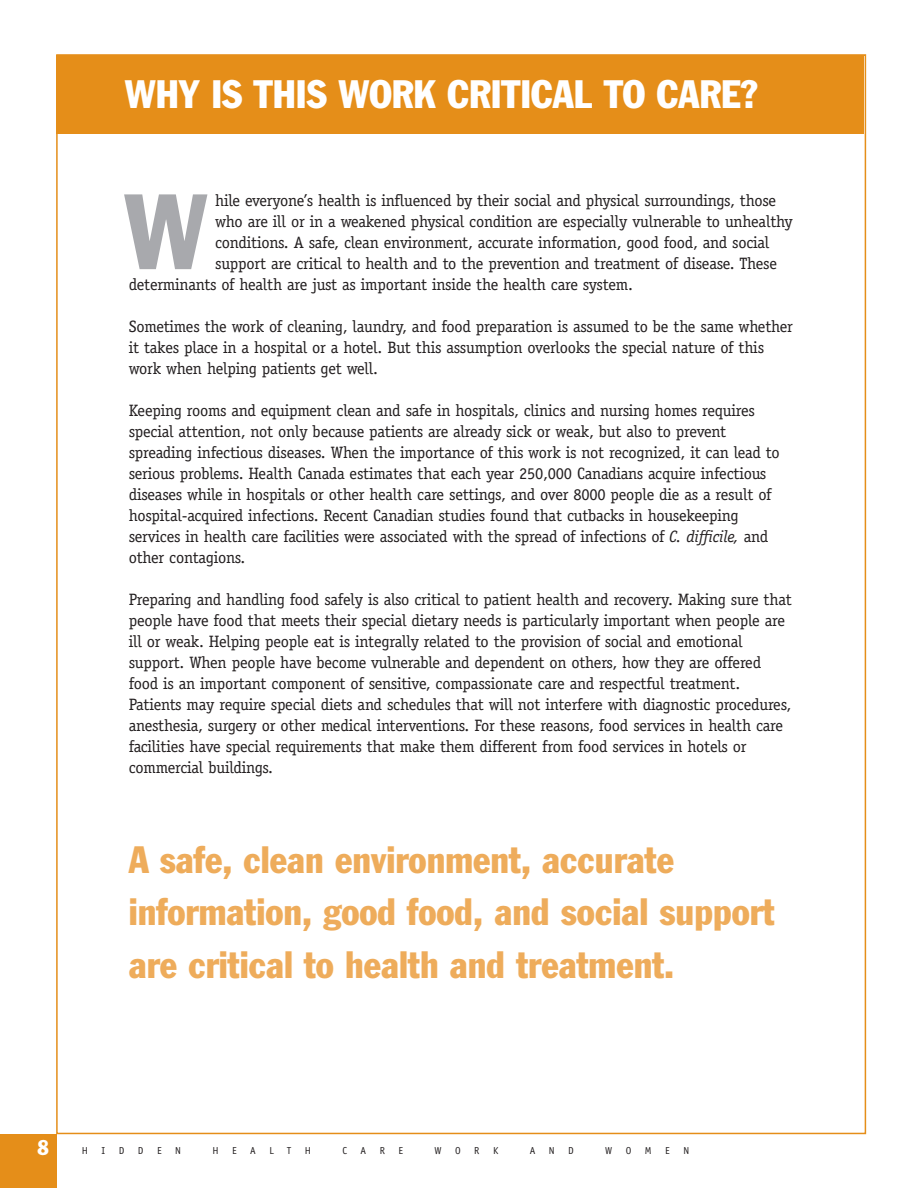
<style>
.page{position:relative;width:918px;height:1188px;background:#fff}
.page>*{position:absolute;margin:0;border:0;box-sizing:border-box;transform-origin:0 0}
.t1{font:condensed 105px "Franklin Gothic";color:#a8a9ad}
.t2{font:condensed 39px "Franklin Gothic";color:#fff}
.t3{font:condensed 37.5px/52.5px "Franklin Gothic";color:#eeac5b}
.t4{font:condensed 21px "Franklin Gothic";color:#fff}
.t5{font:16.5px/21px "Officina Serif";letter-spacing:-.015em;color:#231f20}
.t6{font:10.2px "Officina Sans";color:#231f20}
.s1{font-style:italic}
</style>
<div class="page">
<div style="left:0;top:1134px;width:56px;height:54px;background:#e58e19"></div>
<div style="left:56px;top:56px;width:807px;height:78px;background:#e58e19"></div>
<h2 class="t2" style="left:125px;top:80px;width:635px">WHY IS THIS WORK CRITICAL TO CARE?</h2>
<h1 class="t1" style="left:124px;top:194px;width:85px">W</h1>
<p class="t5" style="left:215px;top:190px;width:563px">hile everyone’s health is influenced by their social and physical surroundings, those</p>
<p class="t5" style="left:215px;top:211px;width:579px">who are ill or in a weakened physical condition are especially vulnerable to unhealthy</p>
<p class="t5" style="left:215px;top:232px;width:556px">conditions. A safe, clean environment, accurate information, good food, and social</p>
<p class="t5" style="left:215px;top:253px;width:563px">support are critical to health and to the prevention and treatment of disease. These</p>
<p class="t5" style="left:129px;top:274px;width:506px">determinants of health are just as important inside the health care system.</p>
<p class="t5" style="left:129px;top:316px;width:666px">Sometimes the work of cleaning, laundry, and food preparation is assumed to be the same whether it takes place in a hospital or a hotel. But this assumption overlooks the special nature of this work when helping patients get well.</p>
<p class="t5" style="left:129px;top:400px;width:652px">Keeping rooms and equipment clean and safe in hospitals, clinics and nursing homes requires special attention, not only because patients are already sick or weak, but also to prevent spreading infectious diseases. When the importance of this work is not recognized, it can lead to serious problems. Health Canada estimates that each year 250,000 Canadians acquire infectious diseases while in hospitals or other health care settings, and over 8000 people die as a result of hospital-acquired infections. Recent Canadian studies found that cutbacks in housekeeping services in health care facilities were associated with the spread of infections of <span class="s1">C. difficile,</span> and other contagions.</p>
<p class="t5" style="left:129px;top:589px;width:665px">Preparing and handling food safely is also critical to patient health and recovery. Making sure that people have food that meets their special dietary needs is particularly important when people are ill or weak. Helping people eat is integrally related to the provision of social and emotional support. When people have become vulnerable and dependent on others, how they are offered food is an important component of sensitive, compassionate care and respectful treatment.<br>Patients may require special diets and schedules that will not interfere with diagnostic procedures, anesthesia, surgery or other medical interventions. For these reasons, food services in health care facilities have special requirements that make them different from food services in hotels or commercial buildings.</p>
<h3 class="t3" style="left:129px;top:836px;width:648px">A safe, clean environment, accurate information, good food, and social support are critical to health and treatment.</h3>
<p class="t4" style="left:37px;top:1140px;width:13px">8</p>
<p class="t6" style="left:82px;top:1147px;width:8px">H</p>
<p class="t6" style="left:102px;top:1147px;width:5px">I</p>
<p class="t6" style="left:119px;top:1147px;width:7px">D</p>
<p class="t6" style="left:138px;top:1147px;width:7px">D</p>
<p class="t6" style="left:157px;top:1147px;width:6px">E</p>
<p class="t6" style="left:175px;top:1147px;width:7px">N</p>
<p class="t6" style="left:212px;top:1147px;width:8px">H</p>
<p class="t6" style="left:232px;top:1147px;width:6px">E</p>
<p class="t6" style="left:250px;top:1147px;width:7px">A</p>
<p class="t6" style="left:269px;top:1147px;width:6px">L</p>
<p class="t6" style="left:287px;top:1147px;width:6px">T</p>
<p class="t6" style="left:305px;top:1147px;width:8px">H</p>
<p class="t6" style="left:342px;top:1147px;width:6px">C</p>
<p class="t6" style="left:361px;top:1147px;width:7px">A</p>
<p class="t6" style="left:380px;top:1147px;width:7px">R</p>
<p class="t6" style="left:398px;top:1147px;width:6px">E</p>
<p class="t6" style="left:435px;top:1147px;width:9px">W</p>
<p class="t6" style="left:455px;top:1147px;width:7px">O</p>
<p class="t6" style="left:474px;top:1147px;width:7px">R</p>
<p class="t6" style="left:493px;top:1147px;width:7px">K</p>
<p class="t6" style="left:530px;top:1147px;width:7px">A</p>
<p class="t6" style="left:549px;top:1147px;width:7px">N</p>
<p class="t6" style="left:568px;top:1147px;width:7px">D</p>
<p class="t6" style="left:605px;top:1147px;width:9px">W</p>
<p class="t6" style="left:626px;top:1147px;width:7px">O</p>
<p class="t6" style="left:645px;top:1147px;width:8px">M</p>
<p class="t6" style="left:665px;top:1147px;width:6px">E</p>
<p class="t6" style="left:683px;top:1147px;width:7px">N</p>
</div>
